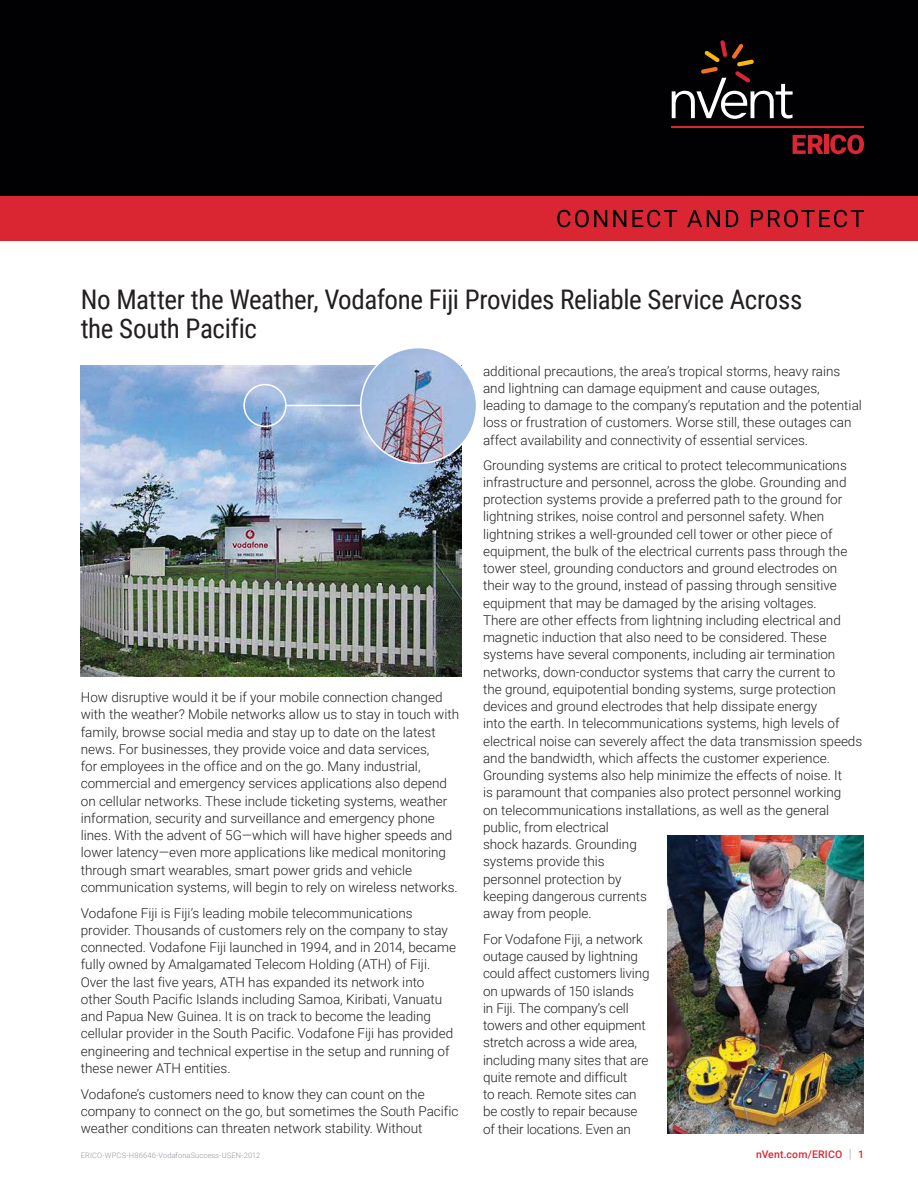
<style>
.page{position:relative;width:918px;height:1188px;background:#fff}
.page>*{position:absolute;margin:0;border:0;box-sizing:border-box;transform-origin:0 0}
.t1{font:27px/28.5px "Roboto Condensed";letter-spacing:-.015em;color:#231f20}
.t2{font:300 13.5px/17.2px "Roboto";color:#231f20}
.t3{font:500 10.5px "Roboto";letter-spacing:.015em;color:#da2632}
.t4{font:300 7.5px "Roboto";letter-spacing:.015em;color:#90969e}
.s1{font-weight:300;font-size:12.6px;color:#90969e}
</style>
<div class="page">
<div style="left:0;top:0;width:918px;height:196px;background:#010104"></div>
<div style="left:0;top:196px;width:918px;height:45px;background:#da2632"></div>
<svg style="left:557px;top:210px;width:307px;height:17px"></svg>
<svg style="left:830px;top:135px;width:34px;height:19px"></svg>
<div style="left:824px;top:135px;width:5px;height:19px;background:#da2632"></div>
<svg style="left:793px;top:135px;width:30px;height:19px"></svg>
<hr style="left:672px;top:126px;width:192px;height:1px;background:#da2632">
<svg style="left:672px;top:40px;width:121px;height:79px"></svg>
<img style="left:81px;top:366px;width:381px;height:310px">
<img style="left:668px;top:835px;width:196px;height:299px">
<img style="left:361px;top:348px;width:116px;height:115px;border-radius:58px">
<div style="left:243px;top:384px;width:44px;height:43px;border:1px solid #fff;border-radius:50%"></div>
<hr style="left:286px;top:405px;width:75px;height:1px;background:#fff">
<h1 class="t1" style="left:81px;top:288px;width:723px">No Matter the Weather, Vodafone Fiji Provides Reliable Service Across the South Pacific</h1>
<p class="t2" style="left:81px;top:690px;width:380px">How disruptive would it be if your mobile connection changed with the weather? Mobile networks allow us to stay in touch with family, browse social media and stay up to date on the latest news. For businesses, they provide voice and data services,<br>for employees in the office and on the go. Many industrial, commercial and emergency services applications also depend on cellular networks. These include ticketing systems, weather information, security and surveillance and emergency phone lines. With the advent of 5G—which will have higher speeds and lower latency—even more applications like medical monitoring through smart wearables, smart power grids and vehicle communication systems, will begin to rely on wireless networks.</p>
<p class="t2" style="left:81px;top:905px;width:377px">Vodafone Fiji is Fiji’s leading mobile telecommunications provider. Thousands of customers rely on the company to stay connected. Vodafone Fiji launched in 1994, and in 2014, became fully owned by Amalgamated Telecom Holding (ATH) of Fiji.<br>Over the last five years, ATH has expanded its network into other South Pacific Islands including Samoa, Kiribati, Vanuatu and Papua New Guinea. It is on track to become the leading cellular provider in the South Pacific. Vodafone Fiji has provided engineering and technical expertise in the setup and running of these newer ATH entities.</p>
<p class="t2" style="left:81px;top:1086px;width:379px">Vodafone’s customers need to know they can count on the company to connect on the go, but sometimes the South Pacific weather conditions can threaten network stability. Without</p>
<p class="t2" style="left:483px;top:363px;width:380px">additional precautions, the area’s tropical storms, heavy rains and lightning can damage equipment and cause outages, leading to damage to the company’s reputation and the potential loss or frustration of customers. Worse still, these outages can affect availability and connectivity of essential services.</p>
<p class="t2" style="left:483px;top:457px;width:381px">Grounding systems are critical to protect telecommunications infrastructure and personnel, across the globe. Grounding and protection systems provide a preferred path to the ground for lightning strikes, noise control and personnel safety. When lightning strikes a well-grounded cell tower or other piece of equipment, the bulk of the electrical currents pass through the tower steel, grounding conductors and ground electrodes on their way to the ground, instead of passing through sensitive equipment that may be damaged by the arising voltages.<br>There are other effects from lightning including electrical and magnetic induction that also need to be considered. These systems have several components, including air termination networks, down-conductor systems that carry the current to<br>the ground, equipotential bonding systems, surge protection devices and ground electrodes that help dissipate energy<br>into the earth. In telecommunications systems, high levels of electrical noise can severely affect the data transmission speeds and the bandwidth, which affects the customer experience.<br>Grounding systems also help minimize the effects of noise. It<br>is paramount that companies also protect personnel working<br>on telecommunications installations, as well as the general public, from electrical<br>shock hazards. Grounding<br>systems provide this<br>personnel protection by<br>keeping dangerous currents<br>away from people.</p>
<p class="t2" style="left:483px;top:931px;width:168px">For Vodafone Fiji, a network outage caused by lightning could affect customers living on upwards of 150 islands<br>in Fiji. The company’s cell towers and other equipment stretch across a wide area, including many sites that are quite remote and difficult<br>to reach. Remote sites can be costly to repair because of their locations. Even an</p>
<p class="t4" style="left:81px;top:1152px;width:181px">ERICO-WPCS-H86646-VodafonaSuccess-USEN-2012</p>
<p class="t3" style="left:756px;top:1148px;width:109px">nVent.com/ERICO <span class="s1">|</span> 1</p>
</div>
